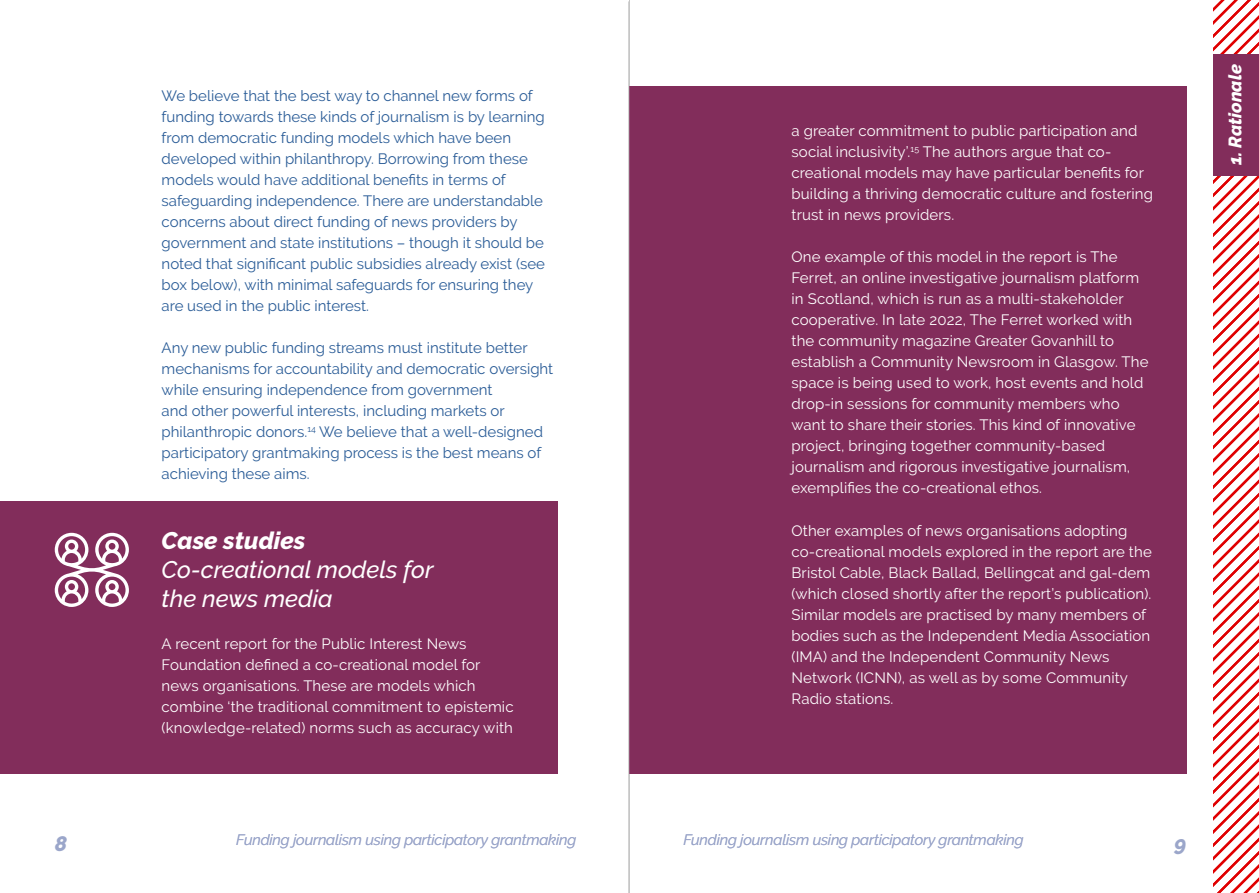
<style>
.page{position:relative;width:1259px;height:893px;background:#fff}
.page>*{position:absolute;margin:0;border:0;box-sizing:border-box;transform-origin:0 0}
.t1{font:italic 500 24px/28.8px "Raleway";color:#fff}
.t2{font:italic 800 24px "Raleway";color:#fff}
.t3{font:italic 800 21px "Raleway";color:#9ba6ca}
.t4{font:italic 800 18px "Raleway";letter-spacing:-.005em;color:#fff}
.t5{font:15px/21px "Raleway";letter-spacing:.01em;color:#fff}
.t6{font:15px/21px "Raleway";color:#2a5c97}
.t7{font:italic 15px "Raleway";letter-spacing:-.01em;color:#9ba6ca}
</style>
<div class="page">
<hr style="left:629px;top:0;width:1px;height:893px;background:#c6c6c6">
<svg style="left:1213px;top:0;width:46px;height:893px"></svg>
<div style="left:1213px;top:54px;width:46px;height:121px;background:#822d5b"></div>
<div style="left:630px;top:87px;width:557px;height:687px;background:#822d5b"></div>
<div style="left:0;top:502px;width:557px;height:272px;background:#822d5b"></div>
<svg style="left:55px;top:533px;width:74px;height:74px"></svg>
<hr style="left:628px;top:1px;width:1px;height:892px;background:#c6c6c6">
<p class="t6" style="left:162px;top:85px;width:385px">We believe that the best way to channel new forms of funding towards these kinds of journalism is by learning from democratic funding models which have been developed within philanthropy. Borrowing from these models would have additional benefits in terms of safeguarding independence. There are understandable concerns about direct funding of news providers by government and state institutions – though it should be noted that significant public subsidies already exist (see box below), with minimal safeguards for ensuring they are used in the public interest.</p>
<p class="t6" style="left:162px;top:337px;width:393px">Any new public funding streams must institute better mechanisms for accountability and democratic oversight while ensuring independence from government<br>and other powerful interests, including markets or philanthropic donors.<sup>14</sup> We believe that a well-designed participatory grantmaking process is the best means of achieving these aims.</p>
<h1 class="t2" style="left:162px;top:527px;width:145px">Case studies</h1>
<h1 class="t1" style="left:162px;top:555px;width:273px">Co-creational models for the news media</h1>
<p class="t5" style="left:162px;top:633px;width:353px">A recent report for the Public Interest News Foundation defined a co-creational model for news organisations. These are models which combine ‘the traditional commitment to epistemic (knowledge-related) norms such as accuracy with</p>
<p class="t5" style="left:791px;top:120px;width:363px">a greater commitment to public participation and social inclusivity’.<sup>15</sup> The authors argue that co&shy;creational models may have particular benefits for building a thriving democratic culture and fostering trust in news providers.</p>
<p class="t5" style="left:791px;top:246px;width:359px">One example of this model in the report is The Ferret, an online investigative journalism platform in Scotland, which is run as a multi-stakeholder cooperative. In late 2022, The Ferret worked with the community magazine Greater Govanhill to establish a Community Newsroom in Glasgow. The space is being used to work, host events and hold drop-in sessions for community members who want to share their stories. This kind of innovative project, bringing together community-based journalism and rigorous investigative journalism, exemplifies the co-creational ethos.</p>
<p class="t5" style="left:791px;top:520px;width:362px">Other examples of news organisations adopting co-creational models explored in the report are the Bristol Cable, Black Ballad, Bellingcat and gal-dem (which closed shortly after the report’s publication).<br>Similar models are practised by many members of bodies such as the Independent Media Association (IMA) and the Independent Community News Network (ICNN), as well as by some Community Radio stations.</p>
<p class="t7" style="left:236px;top:831px;width:341px">Funding journalism using participatory grantmaking</p>
<p class="t7" style="left:683px;top:831px;width:341px">Funding journalism using participatory grantmaking</p>
<h2 class="t3" style="left:55px;top:831px;width:14px">8</h2>
<h2 class="t3" style="left:1174px;top:831px;width:14px">9</h2>
<p class="t4" style="left:1224px;top:165px;width:102px;rotate:-90deg">1. Rationale</p>
</div>
